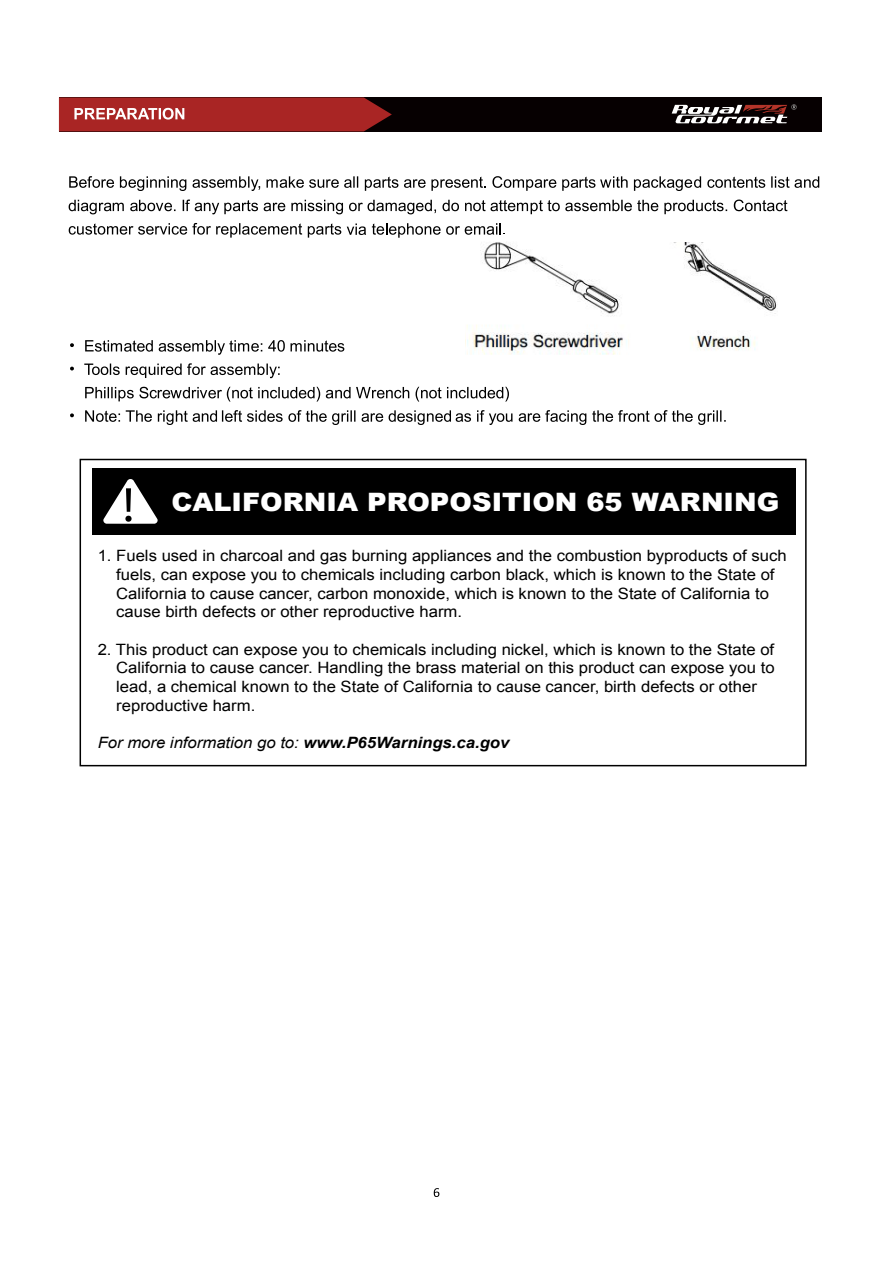
<style>
.page{position:relative;width:893px;height:1263px;background:#fff}
.page>*{position:absolute;margin:0;border:0;box-sizing:border-box;transform-origin:0 0}
.t1{font:900 25.35px "Arial";color:#fff;scale:1.07 1}
.t2{font:15.6px/18.8px "Arial";color:#000;scale:1.07 1}
.t3{font:italic 15.6px "Arial";color:#000;scale:1.07 1}
.s1{font-family:"Arial Rounded MT Bold";font-weight:400;font-size:48.75px;color:#000}
.s2{font-weight:700}
</style>
<div class="page">
<div style="left:59px;top:97px;width:762px;height:34px;background:#060001"></div>
<svg style="left:671px;top:104px;width:125px;height:19px"></svg>
<svg style="left:434px;top:1188px;width:5px;height:9px"></svg>
<svg style="left:59px;top:97px;width:333px;height:34px;background:#a42e2d"></svg>
<svg style="left:492px;top:176px;width:327px;height:15px"></svg>
<svg style="left:69px;top:176px;width:417px;height:15px"></svg>
<svg style="left:69px;top:200px;width:367px;height:14px"></svg>
<svg style="left:442px;top:200px;width:345px;height:14px"></svg>
<svg style="left:69px;top:223px;width:272px;height:15px"></svg>
<svg style="left:70px;top:343px;width:4px;height:4px"></svg>
<svg style="left:85px;top:340px;width:259px;height:15px"></svg>
<svg style="left:70px;top:367px;width:4px;height:3px"></svg>
<svg style="left:84px;top:363px;width:196px;height:15px"></svg>
<svg style="left:85px;top:387px;width:424px;height:15px"></svg>
<img style="left:465px;top:242px;width:164px;height:113px">
<img style="left:673px;top:242px;width:104px;height:109px">
<svg style="left:70px;top:413px;width:4px;height:4px"></svg>
<svg style="left:85px;top:410px;width:640px;height:15px"></svg>
<svg style="left:372px;top:223px;width:68px;height:15px"></svg>
<svg style="left:446px;top:223px;width:58px;height:12px"></svg>
<svg style="left:347px;top:224px;width:19px;height:11px"></svg>
<div style="left:92px;top:468px;width:703px;height:67px;background:#000"></div>
<div style="left:80px;top:459px;width:726px;height:307px;border:2px solid #000"></div>
<svg style="left:103px;top:479px;width:55px;height:45px"></svg>
<h1 class="t1" style="left:122px;top:484px;width:615px"><span class="s1">!</span> CALIFORNIA PROPOSITION 65 WARNING</h1>
<p class="t2" style="left:116px;top:546px;width:628px;text-indent:-19px">1. Fuels used in charcoal and gas burning appliances and the combustion byproducts of such fuels, can expose you to chemicals including carbon black, which is known to the State of California to cause cancer, carbon monoxide, which is known to the State of California to cause birth defects or other reproductive harm.</p>
<p class="t2" style="left:116px;top:640px;width:616px;text-indent:-19px">2. This product can expose you to chemicals including nickel, which is known to the State of California to cause cancer. Handling the brass material on this product can expose you to lead, a chemical known to the State of California to cause cancer, birth defects or other reproductive harm.</p>
<p class="t3" style="left:98px;top:733px;width:386px">For more information go to: <span class="s2">www.P65Warnings.ca.gov</span></p>
</div>
